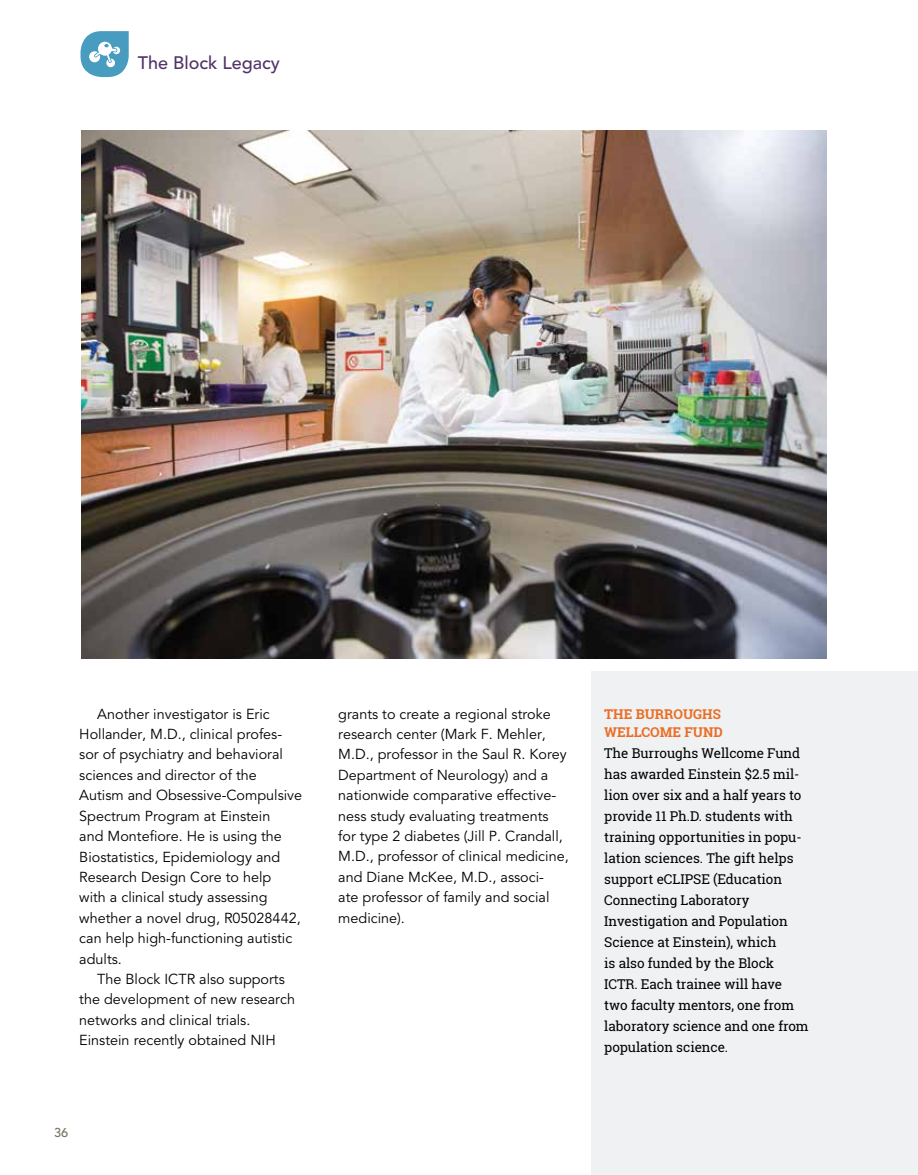
<style>
.page{position:relative;width:918px;height:1175px;background:#fff}
.page>*{position:absolute;margin:0;border:0;box-sizing:border-box;transform-origin:0 0}
.t1{font:500 18px "Avenir";color:#513367}
.t2{font:14.4px/20.4px "Avenir";color:#000}
.t3{font:13.5px/21px "Roboto Slab";letter-spacing:-.005em;color:#000}
.t4{font:700 13.5px/18px "Roboto Slab";color:#eb6d24}
.t5{font:500 12.75px "Avenir";color:#78715f}
</style>
<div class="page">
<img style="left:81px;top:131px;width:745px;height:527px">
<div style="left:591px;top:671px;width:327px;height:503px;background:#eff1f2"></div>
<hr style="left:917px;top:0;width:1px;height:1174px;background:#d3cfc5">
<svg style="left:81px;top:31px;width:48px;height:46px"></svg>
<p class="t1" style="left:138px;top:52px;width:144px">The Block Legacy</p>
<p class="t2" style="left:79px;top:704px;width:224px;text-indent:18px">Another investigator is Eric<br>Hollander, M.D., clinical profes&shy;sor of psychiatry and behavioral sciences and director of the<br>Autism and Obsessive-Compulsive<br>Spectrum Program at Einstein<br>and Montefiore. He is using the<br>Biostatistics, Epidemiology and<br>Research Design core to help<br>with a clinical study assessing whether a novel drug, R05028442, can help high-functioning autistic adults.</p>
<p class="t2" style="left:79px;top:969px;width:217px;text-indent:18px">The Block I CTR also supports the development of new research networks and clinical trials.<br>Einstein recently obtained NI H</p>
<p class="t5" style="left:54px;top:1125px;width:16px">36</p>
<p class="t2" style="left:338px;top:704px;width:232px">grants to create a regional stroke research center (Mark F. Mehler,<br>M.D., professor in the Saul R. Korey<br>Department of Neurology) and a nationwide comparative effective&shy;ness study evaluating treatments for type 2 diabetes (Jill P. Crandall,<br>M.D., professor of clinical medicine, and Diane McKee, M.D., associ-<br>ate professor of family and social medicine).</p>
<p class="t4" style="left:604px;top:705px;width:120px">THE BURROUGHS<br>WELLCOME FUND</p>
<p class="t3" style="left:604px;top:742px;width:206px">The Burroughs Wellcome Fund has awarded Einstein $2.5 mil&shy;lion over six and a half years to provide 11 Ph.D. students with training opportunities in popu&shy;lation sciences. The gift helps support eCLIPSE (Education<br>Connecting Laboratory<br>Investigation and Population<br>Science at Einstein), which<br>is also funded by the Block<br>ICTR. Each trainee will have two faculty mentors, one from laboratory science and one from population science.</p>
</div>
